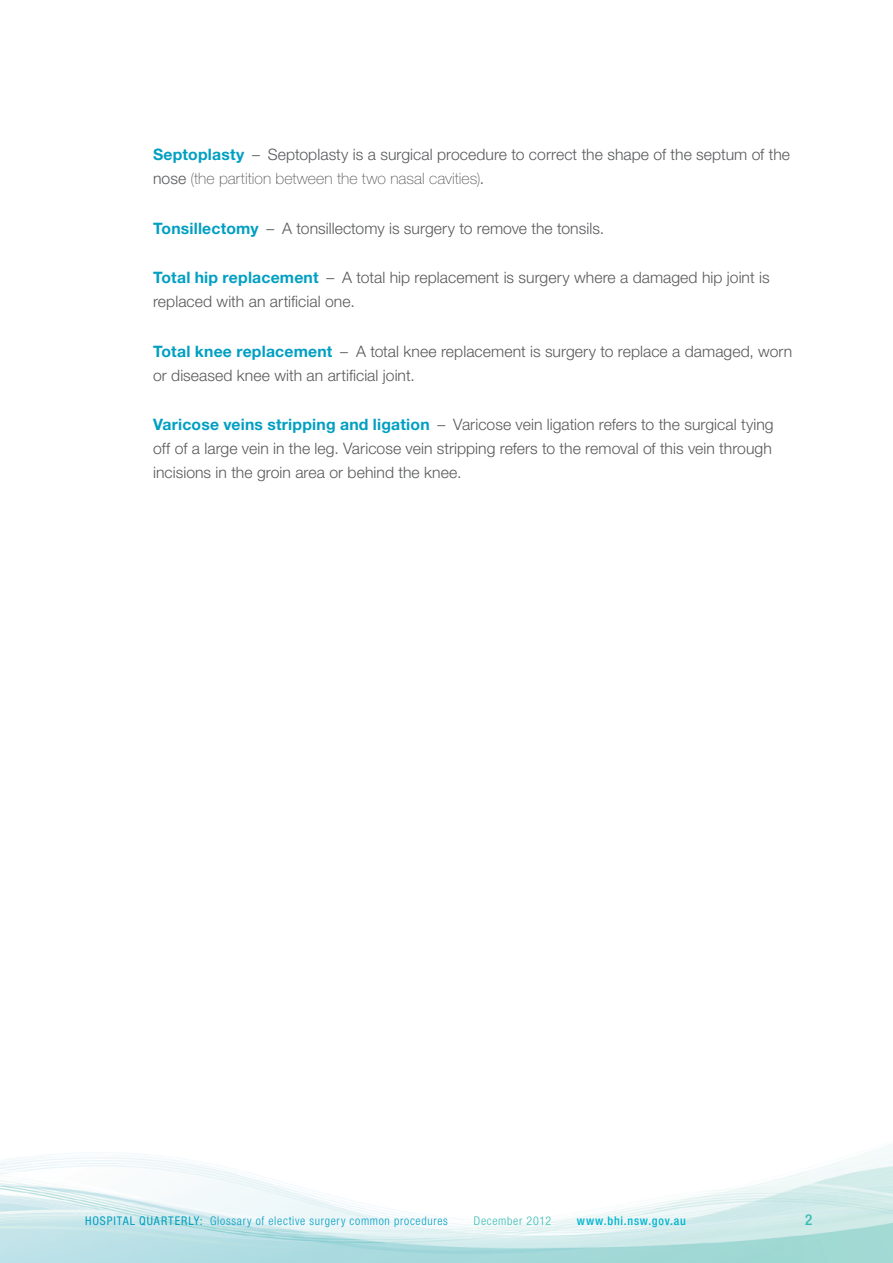
<style>
.page{position:relative;width:893px;height:1263px;background:#fff}
.page>*{position:absolute;margin:0;border:0;box-sizing:border-box;transform-origin:0 0}
.GLOSSARY__Title{font:300 15.75px/24px "Helvetica Neue LT Std";letter-spacing:.005em;color:#58595b}
.t1{font:500 condensed 15px "Helvetica Neue LT Std";color:#36bdb2}
.t2{font:300 condensed 12px "Helvetica Neue LT Std";letter-spacing:.06em;color:#009fc2}
.t3{font:500 condensed 12px "Helvetica Neue LT Std";letter-spacing:.065em;color:#00b4d0}
.t4{font:300 condensed 12px "Helvetica Neue LT Std";letter-spacing:.06em;color:#36bdb2}
.s1{font-weight:700;color:#009fc2}
.s2{font-weight:100}
.s3{font-weight:400}
</style>
<div class="page">
<img style="left:0;top:1144px;width:893px;height:119px">
<p class="GLOSSARY__Title" style="left:153px;top:142px;width:638px"><span class="s1">Septoplasty</span> – Septoplasty is a surgical procedure to correct the shape of the septum of the nose <span class="s2">(the partition between the two nasal cavities)</span>.</p>
<p class="GLOSSARY__Title" style="left:153px;top:216px;width:453px"><span class="s1">Tonsillectomy</span> – A tonsillectomy is surgery to remove the tonsils.</p>
<p class="GLOSSARY__Title" style="left:153px;top:265px;width:618px"><span class="s1">Total hip replacement</span> – A total hip replacement is surgery where a damaged hip joint is replaced with an artificial one.</p>
<p class="GLOSSARY__Title" style="left:153px;top:339px;width:641px"><span class="s1">Total knee replacement</span> – A total knee replacement is surgery to replace a damaged, worn or diseased knee with an artificial joint.</p>
<p class="GLOSSARY__Title" style="left:153px;top:412px;width:622px;text-align:justify"><span class="s1">Varicose veins stripping and ligation</span> – Varicose vein ligation refers to the surgical tying off of a large vein in the leg. Varicose vein stripping refers to the removal of this vein through incisions in the groin area or behind the knee.</p>
<p class="t2" style="left:85px;top:1214px;width:364px"><span class="s3">HOSPITAL QUARTERLY:</span> Glossary of elective surgery common procedures</p>
<p class="t4" style="left:474px;top:1214px;width:79px">December 2012</p>
<p class="t3" style="left:577px;top:1214px;width:111px">www.bhi.nsw.gov.au</p>
<p class="t1" style="left:805px;top:1211px;width:9px">2</p>
</div>
